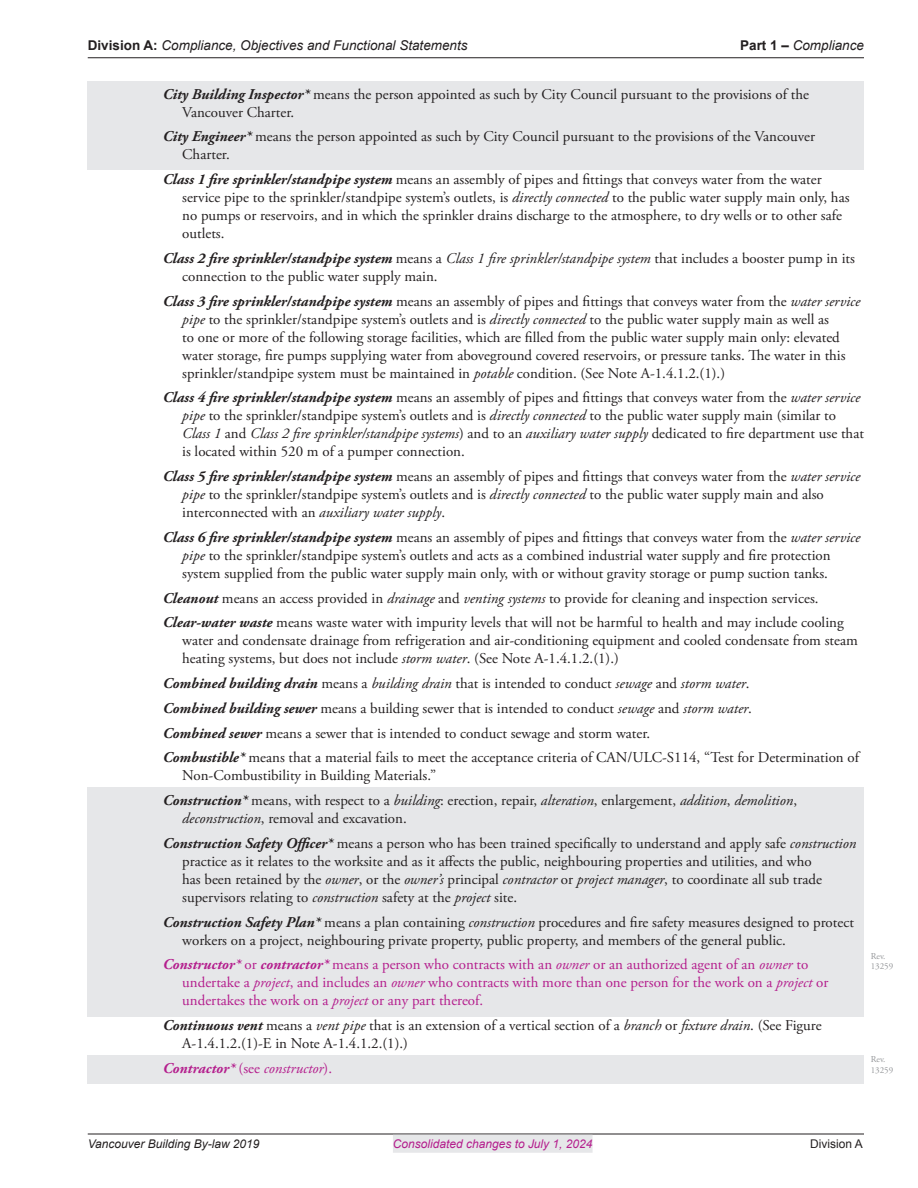
<style>
.page{position:relative;width:918px;height:1188px;background:#fff}
.page>*{position:absolute;margin:0;border:0;box-sizing:border-box;transform-origin:0 0}
.body{font:15px/18px "Adobe Garamond Pro";color:#231f20}
.body_-_grey_box__COV{font:15px/18px "Adobe Garamond Pro";color:#231f20}
.body_-_purple__grey{font:15px/18px "Adobe Garamond Pro";color:#b41e8d}
.body_-_purple__grey-2{font:italic 700 15px "Adobe Garamond Pro";color:#b41e8d}
.t1{font:italic 13.5px "Arial";color:#231f20}
.t2{font:italic 12px "Arial";color:#b41e8d}
.t3{font:italic 12px "Arial";color:#231f20}
.t4{font:12px "Arial";color:#231f20}
.Revision__COV{font:9px/10.8px "Adobe Garamond Pro";color:#939598}
.s1{font-weight:700;font-style:normal}
.s2{font-weight:700;font-style:italic}
.s3{font-style:italic}
.s4{font-weight:400;font-style:normal}
.s5{font-weight:400}
</style>
<div class="page">
<hr style="left:88px;top:57px;width:776px;height:1px;background:#231f20">
<hr style="left:88px;top:1134px;width:776px;height:1px;background:#231f20">
<div style="left:393px;top:1135px;width:200px;height:18px;background:#e6e7e9"></div>
<div style="left:88px;top:81px;width:776px;height:46px;background:#e6e7e9"></div>
<div style="left:88px;top:124px;width:776px;height:46px;background:#e6e7e9"></div>
<div style="left:88px;top:788px;width:776px;height:46px;background:#e6e7e9"></div>
<div style="left:88px;top:830px;width:776px;height:83px;background:#e6e7e9"></div>
<div style="left:88px;top:909px;width:776px;height:46px;background:#e6e7e9"></div>
<div style="left:88px;top:952px;width:776px;height:64px;background:#e6e7e9"></div>
<div style="left:88px;top:1055px;width:776px;height:29px;background:#e6e7e9"></div>
<p class="t1" style="left:88px;top:37px;width:381px"><span class="s1">Division A:</span> Compliance, Objectives and Functional Statements</p>
<p class="t1" style="left:740px;top:37px;width:125px"><span class="s1">Part 1 –</span> Compliance</p>
<p class="body_-_grey_box__COV" style="left:182px;top:85px;width:628px;text-indent:-20px"><span class="s2">City Building Inspector*</span> means the person appointed as such by City Council pursuant to the provisions of the<br>Vancouver Charter.</p>
<p class="body_-_grey_box__COV" style="left:182px;top:128px;width:634px;text-indent:-20px"><span class="s2">City Engineer*</span> means the person appointed as such by City Council pursuant to the provisions of the Vancouver<br>Charter.</p>
<p class="body" style="left:182px;top:171px;width:669px;text-indent:-20px"><span class="s2">Class 1 fire sprinkler/standpipe system</span> means an assembly of pipes and fittings that conveys water from the water service pipe to the sprinkler/standpipe system’s outlets, is <span class="s3">directly connected</span> to the public water supply main only, has no pumps or reservoirs, and in which the sprinkler drains discharge to the atmosphere, to dry wells or to other safe outlets.</p>
<p class="body" style="left:182px;top:250px;width:674px;text-indent:-20px"><span class="s2">Class 2 fire sprinkler/standpipe system</span> means a <span class="s3">Class 1 fire sprinkler/standpipe system</span> that includes a booster pump in its connection to the public water supply main.</p>
<p class="body" style="left:182px;top:292px;width:680px;text-indent:-20px"><span class="s2">Class 3 fire sprinkler/standpipe system</span> means an assembly of pipes and fittings that conveys water from the <span class="s3">water service pipe</span> to the sprinkler/standpipe system’s outlets and is <span class="s3">directly connected</span> to the public water supply main as well as<br>to one or more of the following storage facilities, which are filled from the public water supply main only: elevated water storage, fire pumps supplying water from aboveground covered reservoirs, or pressure tanks. The water in this sprinkler/standpipe system must be maintained in <span class="s3">potable</span> condition. (See Note A-1.4.1.2.(1).)</p>
<p class="body" style="left:182px;top:389px;width:683px;text-indent:-20px"><span class="s2">Class 4 fire sprinkler/standpipe system</span> means an assembly of pipes and fittings that conveys water from the <span class="s3">water service pipe</span> to the sprinkler/standpipe system’s outlets and is <span class="s3">directly connected</span> to the public water supply main (similar to <span class="s3">Class 1</span> and <span class="s3">Class 2 fire sprinkler/standpipe systems</span>) and to an <span class="s3">auxiliary water supply</span> dedicated to fire department use that is located within 520 m of a pumper connection.</p>
<p class="body" style="left:182px;top:468px;width:680px;text-indent:-20px"><span class="s2">Class 5 fire sprinkler/standpipe system</span> means an assembly of pipes and fittings that conveys water from the <span class="s3">water service pipe</span> to the sprinkler/standpipe system’s outlets and is <span class="s3">directly connected</span> to the public water supply main and also interconnected with an <span class="s3">auxiliary water supply</span>.</p>
<p class="body" style="left:182px;top:529px;width:680px;text-indent:-20px"><span class="s2">Class 6 fire sprinkler/standpipe system</span> means an assembly of pipes and fittings that conveys water from the <span class="s3">water service pipe</span> to the sprinkler/standpipe system’s outlets and acts as a combined industrial water supply and fire protection system supplied from the public water supply main only, with or without gravity storage or pump suction tanks.</p>
<p class="body" style="left:163px;top:589px;width:657px"><span class="s2">Cleanout</span> means an access provided in <span class="s3">drainage</span> and <span class="s3">venting systems</span> to provide for cleaning and inspection services.</p>
<p class="body" style="left:182px;top:614px;width:677px;text-indent:-20px"><span class="s2">Clear-water waste</span> means waste water with impurity levels that will not be harmful to health and may include cooling water and condensate drainage from refrigeration and air-conditioning equipment and cooled condensate from steam heating systems, but does not include <span class="s3">storm water</span>. (See Note A-1.4.1.2.(1).)</p>
<p class="body" style="left:163px;top:675px;width:588px"><span class="s2">Combined building drain</span> means a <span class="s3">building drain</span> that is intended to conduct <span class="s3">sewage</span> and <span class="s3">storm water</span>.</p>
<p class="body" style="left:163px;top:700px;width:591px"><span class="s2">Combined building sewer</span> means a building sewer that is intended to conduct <span class="s3">sewage</span> and <span class="s3">storm water</span>.</p>
<p class="body" style="left:163px;top:724px;width:489px"><span class="s2">Combined sewer</span> means a sewer that is intended to conduct sewage and storm water.</p>
<p class="body" style="left:182px;top:749px;width:678px;text-indent:-20px"><span class="s2">Combustible*</span> means that a material fails to meet the acceptance criteria of CAN/ULC-S114, “Test for Determination of<br>Non-Combustibility in Building Materials.”</p>
<p class="body_-_grey_box__COV" style="left:182px;top:792px;width:616px;text-indent:-20px"><span class="s2">Construction*</span> means, with respect to a <span class="s3">building</span>: erection, repair, <span class="s3">alteration</span>, enlargement, <span class="s3">addition</span>, <span class="s3">demolition</span>, <span class="s3">deconstruction</span>, removal and excavation.</p>
<p class="body_-_grey_box__COV" style="left:182px;top:835px;width:676px;text-indent:-20px"><span class="s2">Construction Safety Officer*</span> means a person who has been trained specifically to understand and apply safe <span class="s3">construction </span>practice as it relates to the worksite and as it affects the public, neighbouring properties and utilities, and who<br>has been retained by the <span class="s3">owner</span>, or the <span class="s3">owner’s</span> principal <span class="s3">contractor</span> or <span class="s3">project manager</span>, to coordinate all sub trade supervisors relating to <span class="s3">construction</span> safety at the <span class="s3">project</span> site.</p>
<p class="body_-_grey_box__COV" style="left:182px;top:913px;width:673px;text-indent:-20px"><span class="s2">Construction Safety Plan*</span> means a plan containing <span class="s3">construction</span> procedures and fire safety measures designed to protect workers on a project, neighbouring private property, public property, and members of the general public.</p>
<p class="body_-_purple__grey" style="left:182px;top:956px;width:648px;text-indent:-20px"><span class="s2">Constructor*</span> or <span class="s2">contractor*</span> means a person who contracts with an <span class="s3">owner</span> or an authorized agent of an <span class="s3">owner</span> to undertake a <span class="s3">project</span>, and includes an <span class="s3">owner</span> who contracts with more than one person for the work on a <span class="s3">project</span> or undertakes the work on a <span class="s3">project</span> or any part thereof.</p>
<p class="body" style="left:182px;top:1017px;width:641px;text-indent:-20px"><span class="s2">Continuous vent</span> means a <span class="s3">vent pipe</span> that is an extension of a vertical section of a <span class="s3">branch</span> or <span class="s3">fixture drain</span>. (See Figure<br>A-1.4.1.2.(1)-E in Note A-1.4.1.2.(1).)</p>
<p class="body_-_purple__grey-2" style="left:163px;top:1059px;width:171px">Contractor* <span class="s4">(see</span> <span class="s5">constructor</span><span class="s4">).</span></p>
<p class="Revision__COV" style="left:871px;top:951px;width:24px">Rev.<br>13259</p>
<p class="Revision__COV" style="left:871px;top:1055px;width:24px">Rev.<br>13259</p>
<p class="t3" style="left:88px;top:1136px;width:173px">Vancouver Building By-law 2019</p>
<p class="t2" style="left:393px;top:1136px;width:201px">Consolidated changes to July 1, 2024</p>
<p class="t4" style="left:810px;top:1135px;width:54px">Division A</p>
</div>
